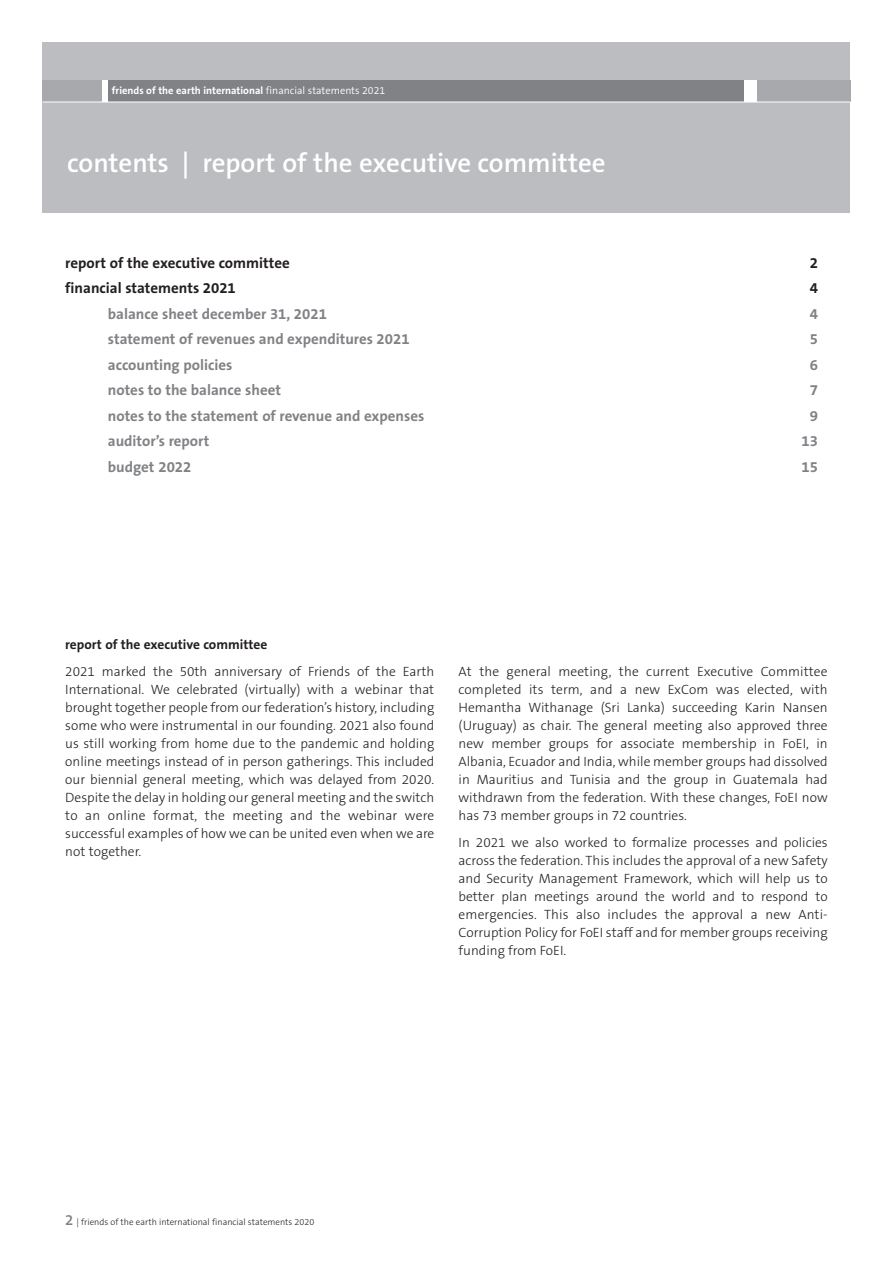
<style>
.page{position:relative;width:893px;height:1263px;background:#fff}
.page>*{position:absolute;margin:0;border:0;box-sizing:border-box;transform-origin:0 0}
.t1{font:600 27px "The Sans B6";color:#fff}
.t2{font:700 15px "The Sans B7";color:#808285}
.t3{font:700 15px "The Sans B7";color:#231f20}
.t4{font:300 13.5px/18px "The Sans B3";color:#231f20;text-align:justify}
.t5{font:700 13.5px "The Sans B7";color:#231f20}
.t6{font:700 10.5px "The Sans B7";color:#fff}
.t7{font:300 9px "The Sans B3";color:#231f20}
.s1{font-family:"The Sans B4";font-weight:300}
.s2{font-family:"The Sans B6";font-weight:600;font-size:15px;color:#808285}
</style>
<div class="page">
<div style="left:43px;top:43px;width:807px;height:170px;background:#bcbdc0"></div>
<div style="left:43px;top:81px;width:807px;height:21px;background:#808285"></div>
<div style="left:43px;top:81px;width:63px;height:21px;background:#a8a9ad"></div>
<div style="left:102px;top:81px;width:5px;height:21px;background:#fff"></div>
<div style="left:744px;top:81px;width:106px;height:21px;background:#a8a9ad"></div>
<div style="left:744px;top:81px;width:13px;height:21px;background:#fff"></div>
<hr style="left:43px;top:102px;width:807px;height:1px;background:#fff">
<p class="t6" style="left:112px;top:86px;width:275px">friends of the earth international <span class="s1">financial statements 2021</span></p>
<h1 class="t1" style="left:67px;top:152px;width:540px">contents | report of the executive committee</h1>
<p class="t3" style="left:65px;top:256px;width:226px">report of the executive committee</p>
<p class="t3" style="left:810px;top:256px;width:10px">2</p>
<p class="t3" style="left:65px;top:281px;width:172px">financial statements 2021</p>
<p class="t3" style="left:810px;top:281px;width:10px">4</p>
<p class="t2" style="left:108px;top:307px;width:221px">balance sheet december 31, 2021</p>
<p class="t2" style="left:810px;top:307px;width:10px">4</p>
<p class="t2" style="left:108px;top:332px;width:303px">statement of revenues and expenditures 2021</p>
<p class="t2" style="left:810px;top:332px;width:10px">5</p>
<p class="t2" style="left:108px;top:358px;width:126px">accounting policies</p>
<p class="t2" style="left:810px;top:358px;width:10px">6</p>
<p class="t2" style="left:108px;top:383px;width:175px">notes to the balance sheet</p>
<p class="t2" style="left:810px;top:383px;width:10px">7</p>
<p class="t2" style="left:108px;top:409px;width:318px">notes to the statement of revenue and expenses</p>
<p class="t2" style="left:810px;top:409px;width:10px">9</p>
<p class="t2" style="left:108px;top:434px;width:103px">auditor’s report</p>
<p class="t2" style="left:801px;top:434px;width:18px">13</p>
<p class="t2" style="left:108px;top:460px;width:85px">budget 2022</p>
<p class="t2" style="left:801px;top:460px;width:18px">15</p>
<p class="t5" style="left:65px;top:639px;width:204px">report of the executive committee</p>
<p class="t4" style="left:65px;top:664px;width:371px">2021 marked the 50th anniversary of Friends of the Earth International. We celebrated (virtually) with a webinar that brought together people from our federation’s history, including some who were instrumental in our founding. 2021 also found us still working from home due to the pandemic and holding online meetings instead of in person gatherings. This included our biennial general meeting, which was delayed from 2020.<br>Despite the delay in holding our general meeting and the switch to an online format, the meeting and the webinar were successful examples of how we can be united even when we are not together.</p>
<p class="t4" style="left:459px;top:664px;width:371px">At the general meeting, the current Executive Committee completed its term, and a new ExCom was elected, with Hemantha Withanage (Sri Lanka) succeeding Karin Nansen (Uruguay) as chair. The general meeting also approved three new member groups for associate membership in FoEI, in Albania, Ecuador and India, while member groups had dissolved in Mauritius and Tunisia and the group in Guatemala had withdrawn from the federation. With these changes, FoEI now has 73 member groups in 72 countries.</p>
<p class="t4" style="left:459px;top:835px;width:371px">In 2021 we also worked to formalize processes and policies across the federation. This includes the approval of a new Safety and Security Management Framework, which will help us to better plan meetings around the world and to respond to emergencies. This also includes the approval a new Anti-Corruption Policy for FoEI staff and for member groups receiving funding from FoEI.</p>
<p class="t7" style="left:65px;top:1217px;width:251px"><span class="s2">2</span> | friends of the earth international financial statements 2020</p>
</div>
